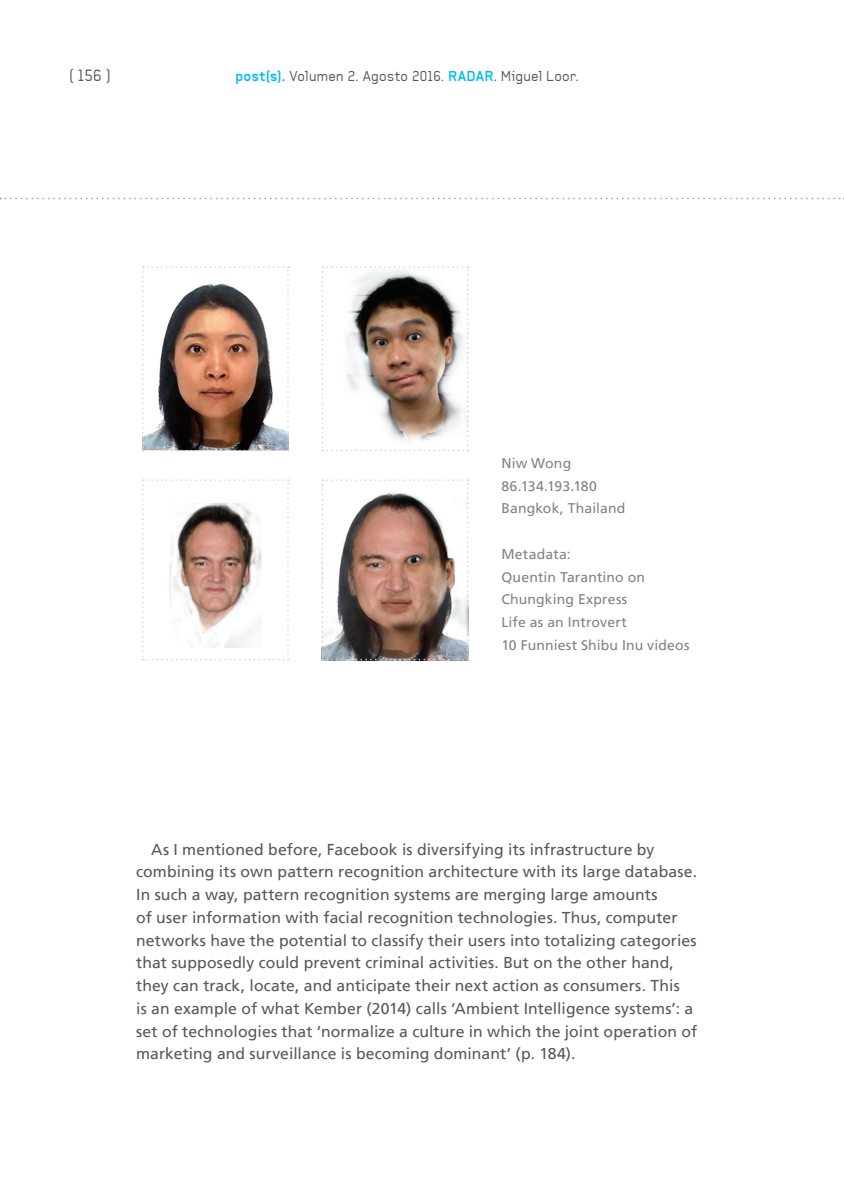
<style>
.page{position:relative;width:844px;height:1191px;background:#fff}
.page>*{position:absolute;margin:0;border:0;box-sizing:border-box;transform-origin:0 0}
.t1{font:15.75px/22.8px "Frutiger LT";letter-spacing:.005em;color:#57585a}
.t2{font:15.75px "Baksheesh";color:#57585a}
.t3{font:14px/22.8px "Frutiger LT";letter-spacing:.01em;color:#808285}
.t4{font:14px "Baksheesh";letter-spacing:.025em;color:#57585a}
.s1{font-weight:700;color:#00baf1}
</style>
<div class="page">
<svg style="left:0;top:198px;width:844px;height:1px"></svg>
<svg style="left:142px;top:479px;width:147px;height:181px"></svg>
<img style="left:321px;top:479px;width:147px;height:181px">
<img style="left:142px;top:266px;width:147px;height:185px">
<img style="left:321px;top:266px;width:147px;height:185px">
<p class="t2" style="left:69px;top:67px;width:42px">( 156 )</p>
<p class="t4" style="left:235px;top:68px;width:345px"><span class="s1">post(s).</span> Volumen 2. Agosto 2016. <span class="s1">RADAR</span>. Miguel Loor.</p>
<p class="t3" style="left:501px;top:451px;width:125px">Niw Wong<br>86.134.193.180<br>Bangkok, Thailand</p>
<p class="t3" style="left:501px;top:542px;width:190px">Metadata:<br>Quentin Tarantino on<br>Chungking Express<br>Life as an Introvert<br>10 Funniest Shibu Inu videos</p>
<p class="t1" style="left:136px;top:838px;width:562px;text-indent:15px">As I mentioned before, Facebook is diversifying its infrastructure by combining its own pattern recognition architecture with its large database.<br>In such a way, pattern recognition systems are merging large amounts<br>of user information with facial recognition technologies. Thus, computer networks have the potential to classify their users into totalizing categories that supposedly could prevent criminal activities. But on the other hand, they can track, locate, and anticipate their next action as consumers. This<br>is an example of what Kember (2014) calls ‘Ambient Intelligence systems’: a set of technologies that ‘normalize a culture in which the joint operation of marketing and surveillance is becoming dominant’ (p. 184).</p>
</div>
